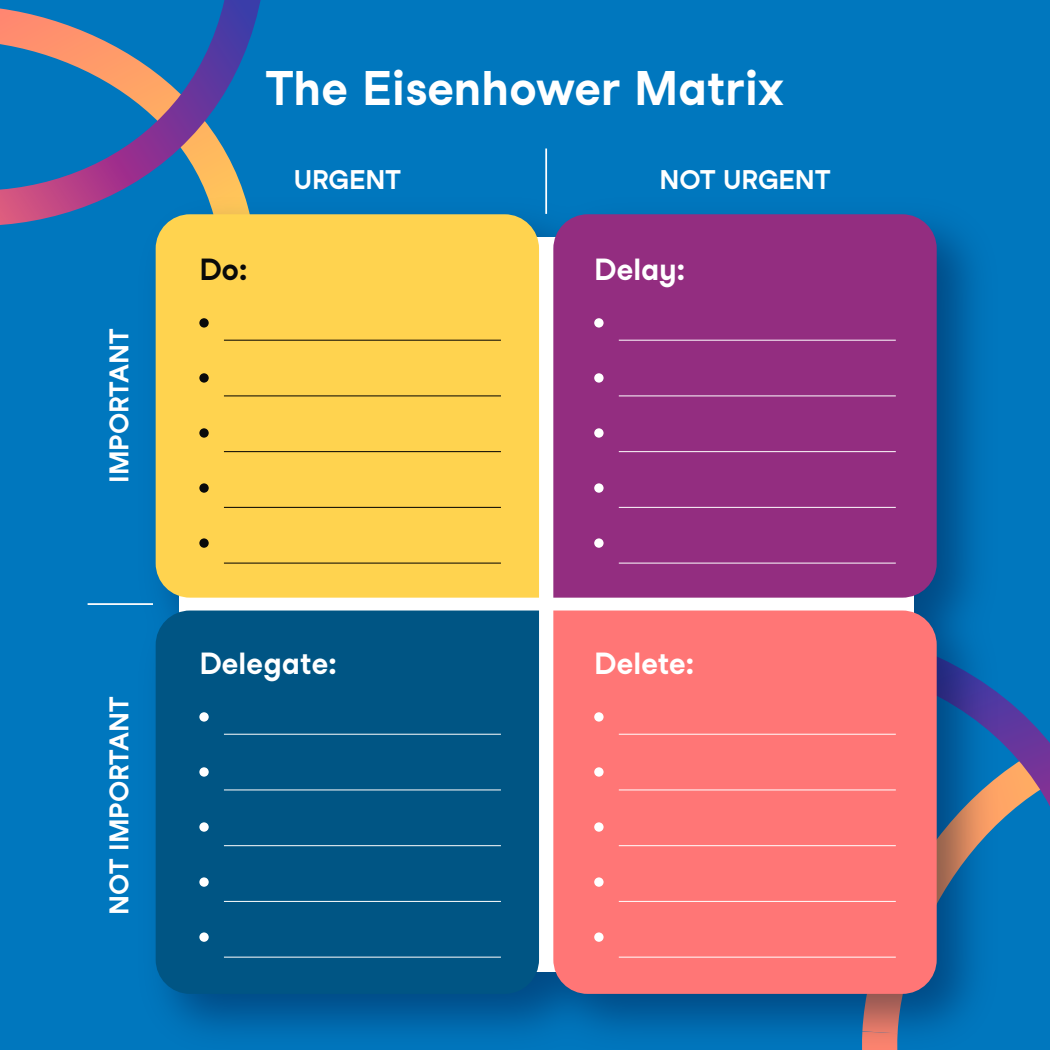
<style>
.page{position:relative;width:1050px;height:1050px;background:#0077be}
.page>*{position:absolute;margin:0;border:0;box-sizing:border-box;transform-origin:0 0}
.t1{font:700 47.25px "Studio Feixen Sans";color:#fff}
.t2{font:700 29.75px "Studio Feixen Sans";letter-spacing:-.005em;color:#fff}
.t3{font:700 29.75px "Studio Feixen Sans";color:#0a0a0a}
.t4{font:700 26.25px "Studio Feixen Sans";color:#fff}
</style>
<div class="page">
<svg style="left:0;top:0;width:261px;height:225px"></svg>
<svg style="left:1011px;top:703px;width:39px;height:109px"></svg>
<img style="left:125px;top:184px;width:886px;height:866px">
<div style="left:179px;top:237px;width:734px;height:734px;background:#fff"></div>
<div style="left:156px;top:214px;width:383px;height:384px;background:#ffd34f"></div>
<div style="left:156px;top:611px;width:383px;height:383px;background:#005584"></div>
<div style="left:553px;top:611px;width:384px;height:383px;background:#ff7676"></div>
<div style="left:553px;top:214px;width:384px;height:384px;background:#932d80"></div>
<hr style="left:88px;top:603px;width:65px;height:2px;background:#fff">
<hr style="left:545px;top:149px;width:2px;height:65px;background:#fff">
<svg style="left:199px;top:712px;width:10px;height:10px"></svg>
<svg style="left:199px;top:767px;width:10px;height:10px"></svg>
<svg style="left:199px;top:822px;width:10px;height:10px"></svg>
<svg style="left:199px;top:877px;width:10px;height:10px"></svg>
<svg style="left:199px;top:932px;width:10px;height:10px"></svg>
<hr style="left:224px;top:734px;width:277px;height:1px;background:#fff">
<hr style="left:224px;top:790px;width:277px;height:1px;background:#fff">
<hr style="left:224px;top:845px;width:277px;height:1px;background:#fff">
<hr style="left:224px;top:901px;width:277px;height:1px;background:#fff">
<hr style="left:224px;top:957px;width:277px;height:1px;background:#fff">
<div style="left:594px;top:712px;width:10px;height:10px;background:#fff;border-radius:50%"></div>
<div style="left:594px;top:767px;width:10px;height:10px;background:#fff;border-radius:50%"></div>
<div style="left:594px;top:822px;width:10px;height:10px;background:#fff;border-radius:50%"></div>
<svg style="left:594px;top:877px;width:10px;height:10px"></svg>
<svg style="left:594px;top:932px;width:10px;height:10px"></svg>
<hr style="left:619px;top:734px;width:277px;height:1px;background:#fff">
<hr style="left:619px;top:790px;width:277px;height:1px;background:#fff">
<hr style="left:619px;top:845px;width:277px;height:1px;background:#fff">
<hr style="left:619px;top:901px;width:277px;height:1px;background:#fff">
<hr style="left:619px;top:957px;width:277px;height:1px;background:#fff">
<svg style="left:594px;top:318px;width:10px;height:10px"></svg>
<svg style="left:594px;top:373px;width:10px;height:10px"></svg>
<svg style="left:594px;top:428px;width:10px;height:10px"></svg>
<svg style="left:594px;top:483px;width:10px;height:10px"></svg>
<svg style="left:594px;top:538px;width:10px;height:10px"></svg>
<hr style="left:619px;top:340px;width:277px;height:1px;background:#fff">
<hr style="left:619px;top:395px;width:277px;height:1px;background:#fff">
<hr style="left:619px;top:451px;width:277px;height:1px;background:#fff">
<hr style="left:619px;top:507px;width:277px;height:1px;background:#fff">
<hr style="left:619px;top:563px;width:277px;height:1px;background:#fff">
<svg style="left:199px;top:318px;width:10px;height:10px"></svg>
<svg style="left:199px;top:373px;width:10px;height:10px"></svg>
<svg style="left:199px;top:428px;width:10px;height:10px"></svg>
<svg style="left:199px;top:483px;width:10px;height:10px"></svg>
<svg style="left:199px;top:538px;width:10px;height:10px"></svg>
<hr style="left:224px;top:340px;width:277px;height:1px;background:#000">
<hr style="left:224px;top:395px;width:277px;height:1px;background:#000">
<hr style="left:224px;top:451px;width:277px;height:1px;background:#000">
<hr style="left:224px;top:507px;width:277px;height:1px;background:#000">
<hr style="left:224px;top:563px;width:277px;height:1px;background:#000">
<p class="t4" style="left:104px;top:483px;width:156px;rotate:-90deg">IMPORTANT</p>
<p class="t4" style="left:104px;top:915px;width:219px;rotate:-90deg">NOT IMPORTANT</p>
<h1 class="t1" style="left:266px;top:60px;width:520px">The Eisenhower Matrix</h1>
<p class="t4" style="left:294px;top:164px;width:109px">URGENT</p>
<p class="t4" style="left:660px;top:164px;width:172px">NOT URGENT</p>
<p class="t3" style="left:199px;top:251px;width:50px">Do:</p>
<p class="t2" style="left:594px;top:251px;width:92px">Delay:</p>
<p class="t2" style="left:199px;top:646px;width:139px">Delegate:</p>
<p class="t2" style="left:594px;top:646px;width:101px">Delete:</p>
</div>
